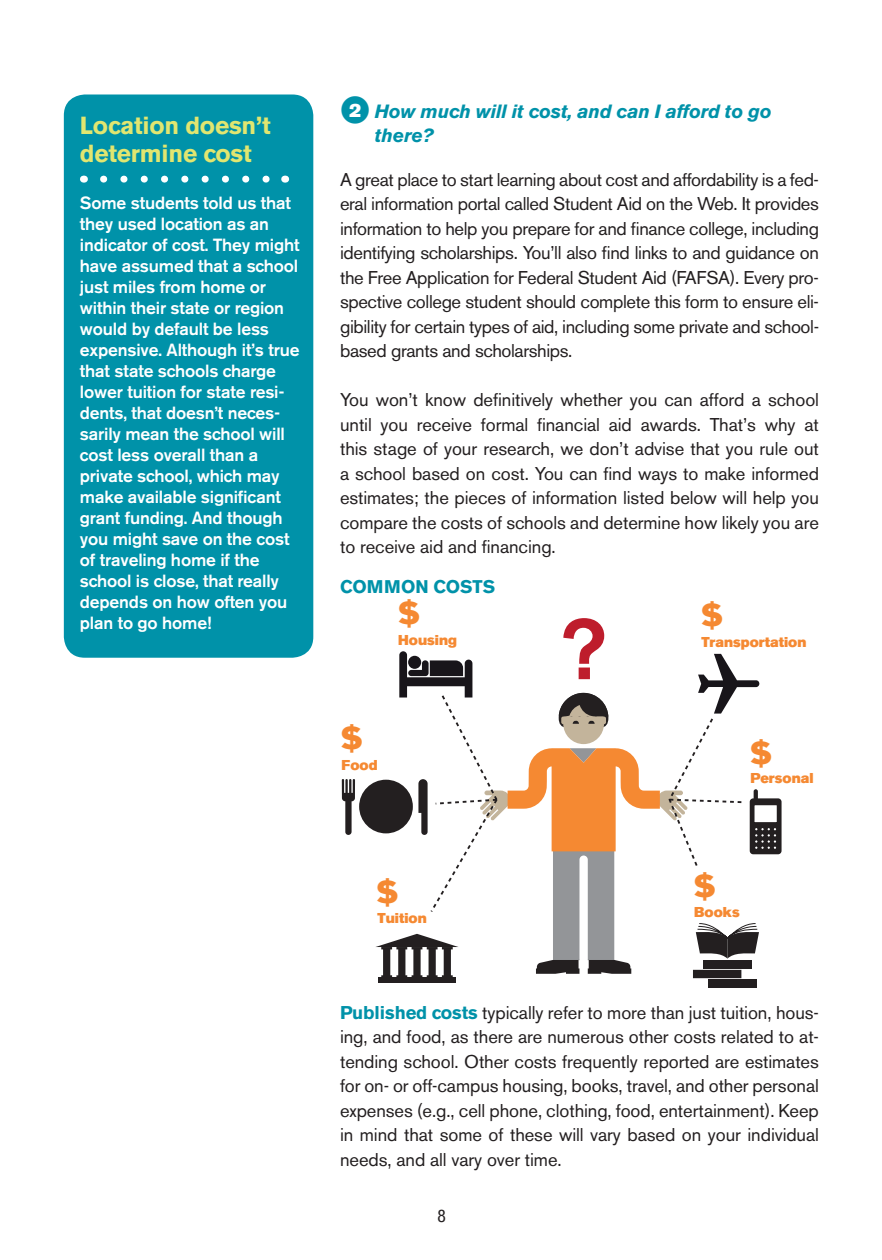
<style>
.page{position:relative;width:882px;height:1260px;background:#fff}
.page>*{position:absolute;margin:0;border:0;box-sizing:border-box;transform-origin:0 0}
.t1{font:32.55px "Akzidenz Grotesk BE Super";color:#f58932}
.t2{font:700 24.5px/28px "Akzidenz Grotesk BE";letter-spacing:-.01em;color:#e1e670}
.t3{font:italic 700 19.07px/24.3px "Akzidenz Grotesk BE";letter-spacing:-.01em;color:#0092a9}
.t4{font:18.38px/24.5px "Akzidenz Grotesk BE";letter-spacing:-.005em;color:#231f20;text-align:justify}
.t5{font:700 18.2px "Akzidenz Grotesk BE";letter-spacing:-.005em;color:#0092a9}
.t6{font:500 17.5px/21px "Akzidenz Grotesk BE";letter-spacing:-.01em;color:#fff}
.t7{font:condensed 17.5px "Helvetica Neue";color:#231f20}
.t8{font:14.17px "Akzidenz Grotesk BE Super";color:#f58932}
.s1{font-family:"Akzidenz Grotesk BE Super";font-weight:400;font-style:normal;color:#fff}
.s2{font-weight:700;color:#0092a9}
</style>
<div class="page">
<div style="left:64px;top:94px;width:249px;height:564px;background:#0092a9;border-radius:21px"></div>
<svg style="left:104px;top:176px;width:166px;height:7px"></svg>
<svg style="left:342px;top:779px;width:13px;height:56px"></svg>
<div style="left:359px;top:780px;width:54px;height:53px;background:#231f20;border-radius:50%"></div>
<div style="left:708px;top:979px;width:48px;height:9px;background:#231f20"></div>
<div style="left:378px;top:978px;width:77px;height:5px;background:#231f20"></div>
<svg style="left:375px;top:618px;width:407px;height:360px"></svg>
<h2 class="t2" style="left:80px;top:111px;width:192px">Location doesn’t determine cost</h2>
<p class="t6" style="left:80px;top:192px;width:221px">Some students told us that they used location as an indicator of cost. They might have assumed that a school just miles from home or within their state or region would by default be less expensive. Although it’s true that state schools charge lower tuition for state resi&shy;dents, that doesn’t neces&shy;sarily mean the school will cost less overall than a private school, which may make available significant grant funding. And though you might save on the cost of traveling home if the school is close, that really depends on how often you plan to go home!</p>
<p class="t3" style="left:375px;top:99px;width:398px;text-indent:-26px"><span class="s1">2</span> How much will it cost, and can I afford to go there?</p>
<p class="t4" style="left:340px;top:167px;width:480px">A great place to start learning about cost and affordability is a fed&shy;eral information portal called Student Aid on the Web. It provides information to help you prepare for and finance college, including identifying scholarships. You’ll also find links to and guidance on the Free Application for Federal Student Aid (FAFSA). Every pro&shy;spective college student should complete this form to ensure eli&shy;gibility for certain types of aid, including some private and school&shy;based grants and scholarships.</p>
<p class="t4" style="left:340px;top:388px;width:480px">You won’t know definitively whether you can afford a school until you receive formal financial aid awards. That’s why at this stage of your research, we don’t advise that you rule out a school based on cost. You can find ways to make informed estimates; the pieces of information listed below will help you compare the costs of schools and determine how likely you are to receive aid and financing.</p>
<p class="t5" style="left:340px;top:576px;width:157px">COMMON COSTS</p>
<h1 class="t1" style="left:398px;top:594px;width:23px">$</h1>
<h1 class="t1" style="left:701px;top:595px;width:23px">$</h1>
<p class="t8" style="left:398px;top:631px;width:60px">Housing</p>
<p class="t8" style="left:701px;top:634px;width:107px">Transportation</p>
<h1 class="t1" style="left:341px;top:719px;width:23px">$</h1>
<p class="t8" style="left:342px;top:757px;width:38px">Food</p>
<h1 class="t1" style="left:750px;top:734px;width:23px">$</h1>
<p class="t8" style="left:750px;top:770px;width:65px">Personal</p>
<h1 class="t1" style="left:377px;top:872px;width:23px">$</h1>
<p class="t8" style="left:378px;top:910px;width:51px">Tuition</p>
<h1 class="t1" style="left:694px;top:867px;width:23px">$</h1>
<p class="t8" style="left:694px;top:904px;width:47px">Books</p>
<p class="t4" style="left:340px;top:1000px;width:480px"><span class="s2">Published costs</span> typically refer to more than just tuition, hous&shy;ing, and food, as there are numerous other costs related to at&shy;tending school. Other costs frequently reported are estimates for on- or off-campus housing, books, travel, and other personal expenses (e.g., cell phone, clothing, food, entertainment). Keep in mind that some of these will vary based on your individual needs, and all vary over time.</p>
<p class="t7" style="left:438px;top:1206px;width:10px">8</p>
</div>
